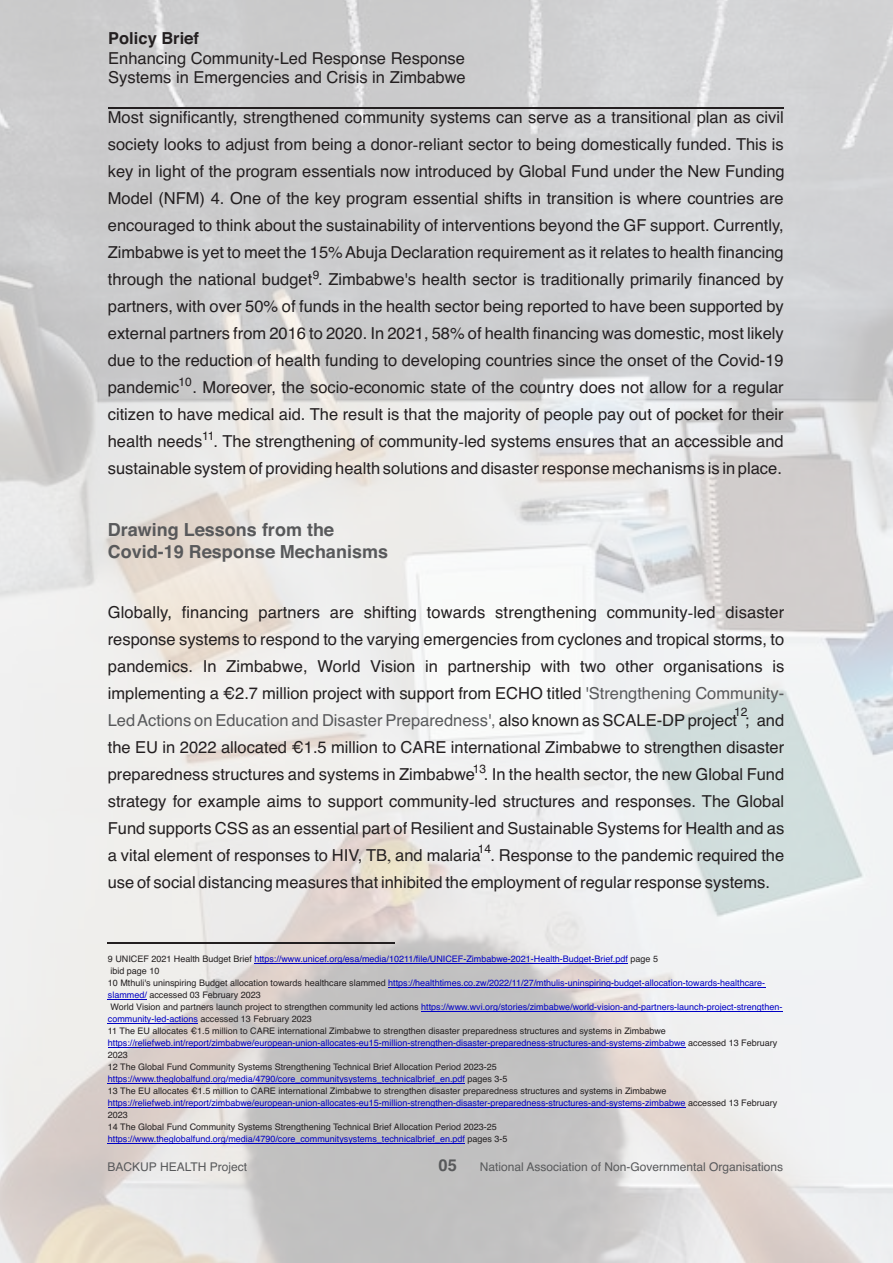
<style>
.page{position:relative;width:893px;height:1263px;background:#fff}
.page>*{position:absolute;margin:0;border:0;box-sizing:border-box;transform-origin:0 0}
.t1{font:700 18px/21.5px "Helvetica";color:#58595b}
.t2{font:16.5px/27px "Helvetica";color:#231f20;text-align:justify}
.t3{font:700 16.5px "Helvetica";color:#231f20}
.t4{font:700 16.5px "Helvetica";color:#58595b}
.t5{font:12px "Helvetica";color:#58595b}
.t6{font:12px "Helvetica";color:#231f20}
.t7{font:9px/12px "Helvetica";color:#0000c4}
.s1{font-family:"Times New Roman"}
.s2{color:#58595b}
.s3{color:#231f20}
</style>
<div class="page">
<img style="left:0;top:0;width:893px;height:1263px">
<hr style="left:254px;top:963px;width:374px;height:1px;background:#0000c4">
<hr style="left:388px;top:987px;width:377px;height:1px;background:#0000c4">
<hr style="left:108px;top:999px;width:39px;height:1px;background:#0000c4">
<hr style="left:421px;top:1011px;width:361px;height:1px;background:#0000c4">
<hr style="left:108px;top:1023px;width:90px;height:1px;background:#0000c4">
<hr style="left:108px;top:1047px;width:578px;height:1px;background:#0000c4">
<hr style="left:108px;top:1083px;width:357px;height:1px;background:#0000c4">
<hr style="left:108px;top:1107px;width:578px;height:1px;background:#0000c4">
<hr style="left:108px;top:1143px;width:357px;height:1px;background:#0000c4">
<hr style="left:108px;top:107px;width:676px;height:1px;background:#231f20">
<hr style="left:108px;top:942px;width:287px;height:1px;background:#231f20">
<p class="t3" style="left:108px;top:32px;width:92px">Policy Brief</p>
<p class="t2" style="left:108px;top:49px;width:359px;line-height:19.4px">Enhancing Community-Led Response Response<br>Systems in Emergencies and Crisis in Zimbabwe</p>
<p class="t2" style="left:108px;top:105px;width:678px">Most significantly, strengthened community systems can serve as a transitional plan as civil society looks to adjust from being a donor<span class="s1">-</span>reliant sector to being domestically funded. This is key in light of the program essentials now introduced by Global Fund under the New Funding Model (NFM) 4. One of the key program essential shifts in transition is where countries are encouraged to think about the sustainability of interventions beyond the GF support. Currently, Zimbabwe is yet to meet the 15% Abuja Declaration requirement as it relates to health financing through the national budget . Zimbabwe's health sector is traditionally primarily financed by partners, with over 50% of funds in the health sector being reported to have been supported by external partners from 2016 to 2020. In 2021, 58% of health financing was domestic, most likely due to the reduction of health funding to developing countries since the onset of the Covid-19 pandemic . Moreover, the socio-economic state of the country does not allow for a regular citizen to have medical aid. The result is that the majority of people pay out of pocket for their health needs . The strengthening of community<span class="s1">-</span>led systems ensures that an accessible and sustainable system of providing health solutions and disaster response mechanisms is in place.</p>
<p class="t6" style="left:313px;top:270px;width:8px">9</p>
<p class="t6" style="left:179px;top:377px;width:15px">10</p>
<p class="t6" style="left:202px;top:431px;width:14px">11</p>
<p class="t1" style="left:108px;top:520px;width:282px">Drawing Lessons from the<br>Covid-19 Response Mechanisms</p>
<p class="t2" style="left:108px;top:600px;width:678px">Globally, financing partners are shifting towards strengthening community<span class="s1">-</span>led disaster response systems to respond to the varying emergencies from cyclones and tropical storms, to pandemics. In Zimbabwe, World Vision in partnership with two other organisations is implementing a €2.7 million project with support from ECHO titled <span class="s2">'Strengthening Community-Led Actions on Education and Disaster Preparedness',</span> also known as SCALE-DPproject ; and the EU in 2022 allocated €1.5 million to CARE international Zimbabwe to strengthen disaster preparedness structures and systems in Zimbabwe . In the health sector, the new Global Fund strategy for example aims to support community<span class="s1">-</span>led structures and responses. The Global Fund supports CSS as an essential part of Resilient and Sustainable Systems for Health and as a vital element of responses to HIV, TB<span class="s1">,</span> and malaria . Response to the pandemic required the use of social distancing measures that inhibited the employment of regular response systems.</p>
<p class="t6" style="left:734px;top:707px;width:15px">12</p>
<p class="t6" style="left:473px;top:764px;width:15px">13</p>
<p class="t6" style="left:478px;top:844px;width:15px">14</p>
<p class="t7" style="left:108px;top:954px;width:676px"><span class="s3">9 UNICEF 2021 Health Budget Brief</span> https://www.unicef.org/esa/media/10211/file/UNICEF-Zimbabwe-2021-Health-Budget-Brief.pdf <span class="s3">page 5<br>ibid page 10<br>10 Mthuli's uninspiring Budget allocation towards healthcare slammed</span> https://healthtimes.co.zw/2022/11/27/mthulis-uninspiring-budget-allocation-towards-healthcare&shy;slammed/ <span class="s3">accessed 03 February 2023<br>World Vision and partners launch project to strengthen community led actions</span> https://www.wvi.org/stories/zimbabwe/world-vision-and-partners-launch-project-strengthen&shy;community-led-actions <span class="s3">accessed 13 February 2023<br>11 The EU allocates €1.5 million to CARE international Zimbabwe to strengthen disaster preparedness structures and systems in Zimbabwe </span>https://reliefweb.int/report/zimbabwe/european-union-allocates-eu15-million-strengthen-disaster-preparedness-structures-and-systems-zimbabwe <span class="s3">accessed 13 February 2023<br>12 The Global Fund Community Systems Strengthening Technical Brief Allocation Period 2023-25 </span>https://www.theglobalfund.org/media/4790/core_communitysystems_technicalbrief_en.pdf <span class="s3">pages 3-5<br>13 The EU allocates €1.5 million to CARE international Zimbabwe to strengthen disaster preparedness structures and systems in Zimbabwe </span>https://reliefweb.int/report/zimbabwe/european-union-allocates-eu15-million-strengthen-disaster-preparedness-structures-and-systems-zimbabwe <span class="s3">accessed 13 February 2023<br>14 The Global Fund Community Systems Strengthening Technical Brief Allocation Period 2023-25 </span>https://www.theglobalfund.org/media/4790/core_communitysystems_technicalbrief_en.pdf <span class="s3">pages 3-5</span></p>
<p class="t5" style="left:108px;top:1162px;width:141px">BACKUP HEALTH Project</p>
<p class="t4" style="left:438px;top:1158px;width:20px">05</p>
<p class="t5" style="left:480px;top:1162px;width:305px">National Association of Non-Governmental Organisations</p>
</div>
